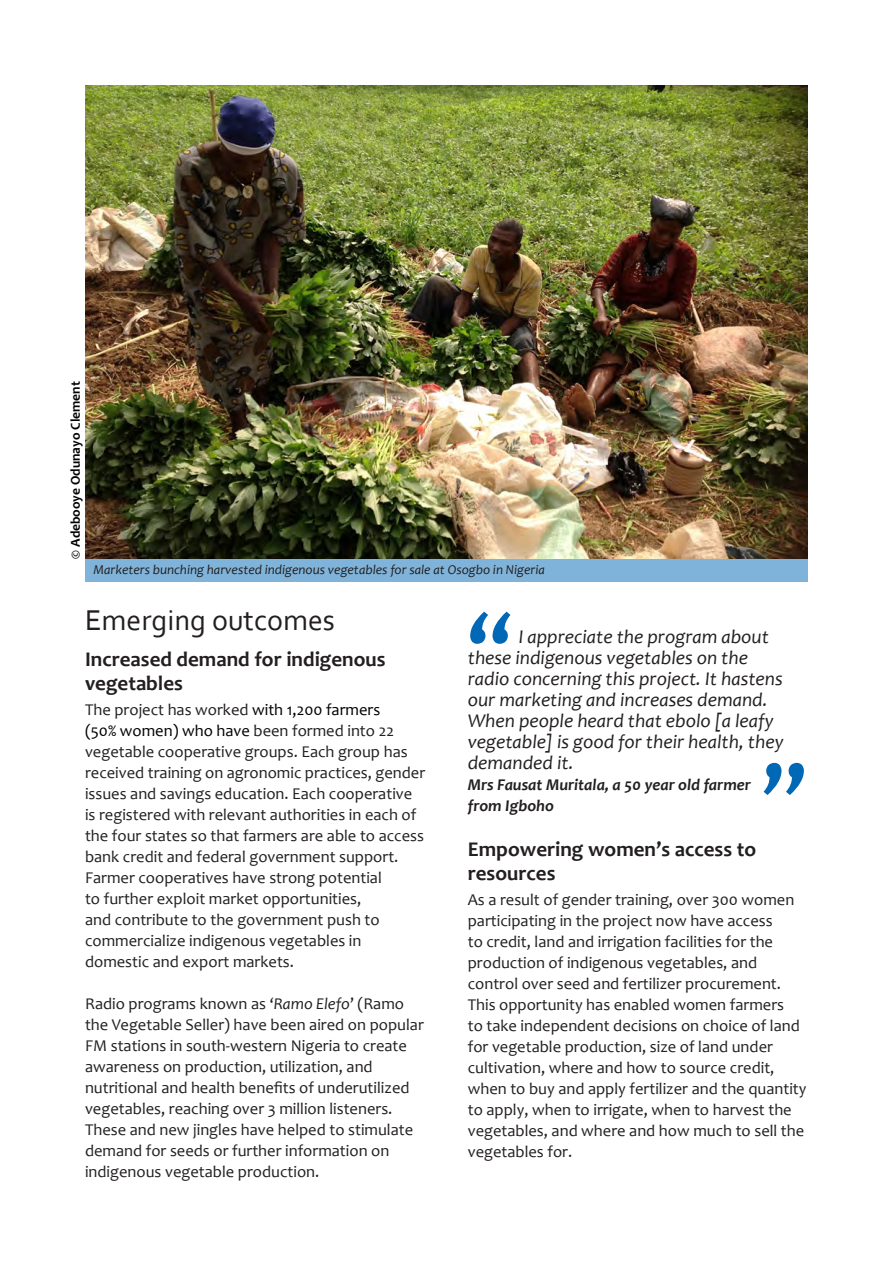
<style>
.page{position:relative;width:893px;height:1263px;background:#fff}
.page>*{position:absolute;margin:0;border:0;box-sizing:border-box;transform-origin:0 0}
.t1{font:700 90px "Candara";color:#0168b5}
.Heading{font:30px "Corbel";color:#231f20}
.t2{font:700 21px/24px "Candara";color:#231f20}
.t3{font:italic 19.5px/21px "Candara";color:#231f20}
.t4{font:16.5px/21px "Candara";color:#231f20}
.t5{font:italic 700 16.5px "Candara";color:#231f20}
.t6{font:italic 13.5px "Candara";color:#231f20}
.t7{font:700 13.5px "Candara";color:#000}
.s1{color:#000}
.s2{font-style:italic}
</style>
<div class="page">
<div style="left:85px;top:559px;width:723px;height:23px;background:#80b3da"></div>
<img style="left:85px;top:85px;width:723px;height:474px">
<p class="t7" style="left:67px;top:559px;width:179px;rotate:-90deg">© Adebooye Odunayo Clement</p>
<p class="t6" style="left:94px;top:561px;width:453px">Marketers bunching harvested indigenous vegetables for sale at Osogbo in Nigeria</p>
<p class="Heading" style="left:85px;top:601px;width:252px">Emerging outcomes</p>
<p class="t2" style="left:85px;top:647px;width:302px">Increased demand for indigenous vegetables</p>
<p class="t4" style="left:85px;top:699px;width:342px">The project has worked <span class="s1">with 1,200 farmers<br>(50% women) who have</span> been formed into 22 vegetable cooperative groups. Each group has received training on agronomic practices, gender issues and savings education. Each cooperative is registered with relevant authorities in each of the four states so that farmers are able to access bank credit and federal government support.<br>Farmer cooperatives have strong potential<br>to further exploit market opportunities,<br>and contribute to the government push to commercialize indigenous vegetables in domestic and export markets.</p>
<p class="t4" style="left:85px;top:993px;width:340px">Radio programs known as ‘<span class="s2">Ramo Elefo</span>’ (Ramo the Vegetable Seller) have been aired on popular FM stations in south-western Nigeria to create awareness on production, utilization, and nutritional and health benefits of underutilized vegetables, reaching over 3 million listeners.<br>These and new jingles have helped to stimulate demand for seeds or further information on indigenous vegetable production.</p>
<p class="t1" style="left:468px;top:591px;width:47px">“</p>
<p class="t3" style="left:468px;top:626px;width:317px;text-indent:51px">I appreciate the program about these indigenous vegetables on the radio concerning this project. It hastens our marketing and increases demand.<br>When people heard that ebolo [a leafy vegetable] is good for their health, they demanded it.</p>
<p class="t5" style="left:468px;top:774px;width:285px">Mrs Fausat Muritala, a 50 year old farmer</p>
<p class="t5" style="left:468px;top:795px;width:88px">from Igboho</p>
<p class="t2" style="left:468px;top:837px;width:290px">Empowering women’s access to resources</p>
<p class="t4" style="left:468px;top:889px;width:340px">As a result of gender training, over 300 women participating in the project now have access<br>to credit, land and irrigation facilities for the production of indigenous vegetables, and control over seed and fertilizer procurement.<br>This opportunity has enabled women farmers<br>to take independent decisions on choice of land for vegetable production, size of land under cultivation, where and how to source credit, when to buy and apply fertilizer and the quantity to apply, when to irrigate, when to harvest the vegetables, and where and how much to sell the vegetables for.</p>
<p class="t1" style="left:761px;top:742px;width:47px">”</p>
</div>
